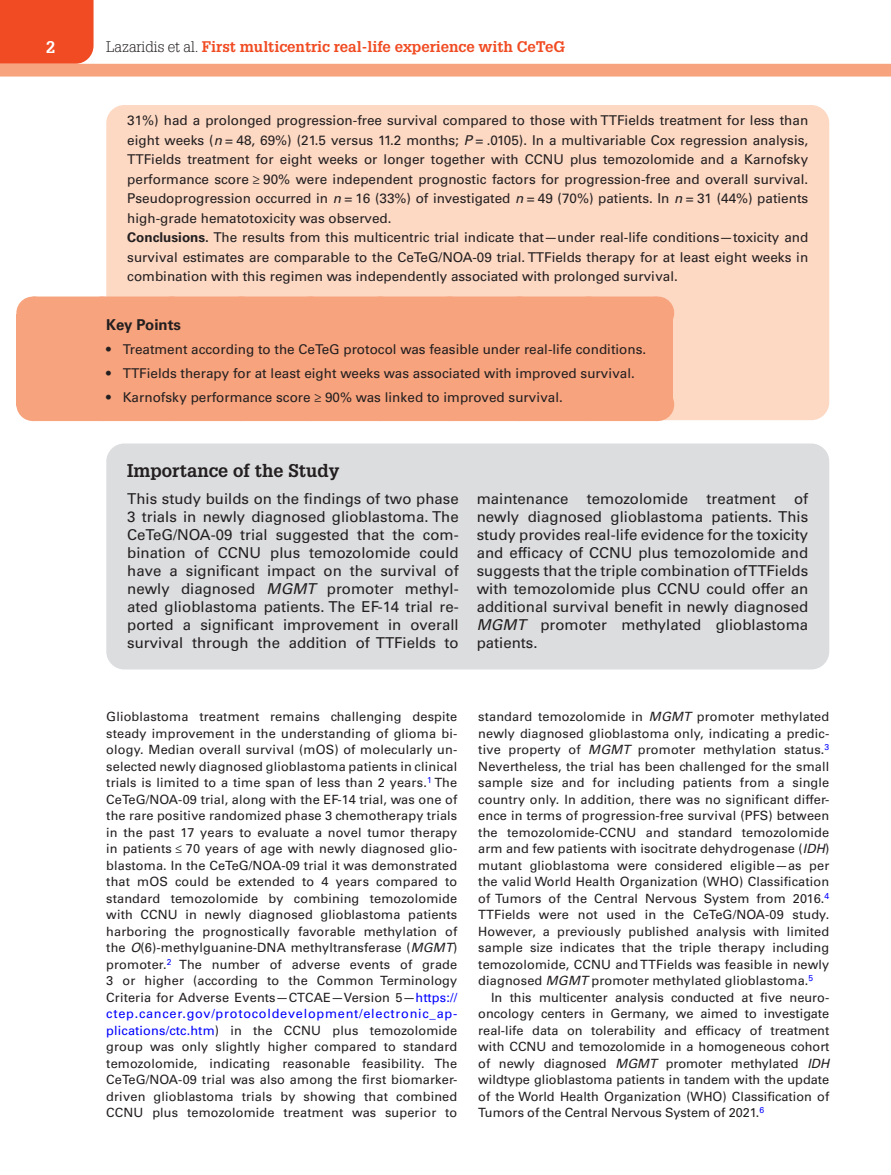
<style>
.page{position:relative;width:891px;height:1175px;background:#fff}
.page>*{position:absolute;margin:0;border:0;box-sizing:border-box;transform-origin:0 0}
.t1{font:700 18px "Glypha LT Std";color:#231f20}
.t2{font:700 16.5px "Glypha LT Std";color:#fff}
.t3{font:15px/18px "Univers LT Std";color:#231f20;text-align:justify}
.t4{font:700 15px "Glypha LT Std";color:#f04b22}
.t5{font:700 15px "Univers LT Std";color:#231f20}
.t6{font:13.5px/19.5px "Univers LT Std";color:#231f20}
.t7{font:12.75px/16.5px "Univers LT Std";letter-spacing:.01em;color:#231f20;text-align:justify}
.s1{font-weight:300;color:#231f20}
.s2{font-style:italic}
.s3{font-weight:700}
.s4{color:#00f}
</style>
<div class="page">
<div style="left:0;top:0;width:94px;height:64px;background:#f04b22"></div>
<div style="left:0;top:64px;width:891px;height:12px;background:#f7a37d"></div>
<div style="left:106px;top:105px;width:723px;height:315px;background:#fdd8c3;border-radius:18px"></div>
<div style="left:16px;top:314px;width:657px;height:35px;background:#f7a37d"></div>
<div style="left:33px;top:296px;width:624px;height:33px;background:#f7a37d"></div>
<svg style="left:102px;top:296px;width:520px;height:1px"></svg>
<hr style="left:657px;top:296px;width:1px;height:33px;background:#f7a37d">
<div style="left:16px;top:330px;width:657px;height:41px;background:#f7a37d"></div>
<div style="left:16px;top:354px;width:657px;height:41px;background:#f7a37d"></div>
<div style="left:16px;top:378px;width:657px;height:27px;background:#f7a37d"></div>
<div style="left:33px;top:388px;width:624px;height:33px;background:#f7a37d"></div>
<hr style="left:657px;top:388px;width:1px;height:33px;background:#f7a37d">
<div style="left:106px;top:443px;width:723px;height:226px;background:#dcdddf;border-radius:18px"></div>
<p class="t2" style="left:46px;top:37px;width:11px">2</p>
<p class="t4" style="left:106px;top:37px;width:461px"><span class="s1">Lazaridis et al.</span> First multicentric real-life experience with CeTeG</p>
<p class="t6" style="left:127px;top:111px;width:683px">31%) had a prolonged progression-free survival compared to those with TTFields treatment for less than eight weeks (<span class="s2">n</span> = 48, 69%) (21.5 versus 11.2 months; <span class="s2">P</span> = .0105). In a multivariable Cox regression analysis, TTFields treatment for eight weeks or longer together with CCNU plus temozolomide and a Karnofsky performance score ≥ 90% were independent prognostic factors for progression-free and overall survival.<br>Pseudoprogression occurred in <span class="s2">n</span> = 16 (33%) of investigated <span class="s2">n</span> = 49 (70%) patients. In <span class="s2">n</span> = 31 (44%) patients high-grade hematotoxicity was observed.<br><span class="s3">Conclusions.</span> The results from this multicentric trial indicate that—under real-life conditions—toxicity and survival estimates are comparable to the CeTeG/NOA-09 trial. TTFields therapy for at least eight weeks in combination with this regimen was independently associated with prolonged survival.</p>
<p class="t5" style="left:106px;top:315px;width:76px">Key Points</p>
<p class="t6" style="left:106px;top:339px;width:541px">• Treatment according to the CeTeG protocol was feasible under real-life conditions.</p>
<p class="t6" style="left:106px;top:363px;width:530px">• TTFields therapy for at least eight weeks was associated with improved survival.</p>
<p class="t6" style="left:106px;top:387px;width:458px">• Karnofsky performance score ≥ 90% was linked to improved survival.</p>
<h1 class="t1" style="left:127px;top:460px;width:214px">Importance of the Study</h1>
<p class="t3" style="left:127px;top:490px;width:333px">This study builds on the findings of two phase 3 trials in newly diagnosed glioblastoma. The CeTeG/NOA-09 trial suggested that the com&shy;bination of CCNU plus temozolomide could have a significant impact on the survival of newly diagnosed <span class="s2">MGMT</span> promoter methyl&shy;ated glioblastoma patients. The EF-14 trial re&shy;ported a significant improvement in overall survival through the addition of TTFields to</p>
<p class="t3" style="left:477px;top:490px;width:333px">maintenance temozolomide treatment of newly diagnosed glioblastoma patients. This study provides real-life evidence for the toxicity and efficacy of CCNU plus temozolomide and suggests that the triple combination of TTFields with temozolomide plus CCNU could offer an additional survival benefit in newly diagnosed <span class="s2">MGMT</span> promoter methylated glioblastoma patients.</p>
<p class="t7" style="left:106px;top:708px;width:353px">Glioblastoma treatment remains challenging despite steady improvement in the understanding of glioma bi&shy;ology. Median overall survival (mOS) of molecularly un&shy;selected newly diagnosed glioblastoma patients in clinical trials is limited to a time span of less than 2 years.<sup>1</sup> The CeTeG/NOA-09 trial, along with the EF-14 trial, was one of the rare positive randomized phase 3 chemotherapy trials in the past 17 years to evaluate a novel tumor therapy in patients ≤ 70 years of age with newly diagnosed glio&shy;blastoma. In the CeTeG/NOA-09 trial it was demonstrated that mOS could be extended to 4 years compared to standard temozolomide by combining temozolomide with CCNU in newly diagnosed glioblastoma patients harboring the prognostically favorable methylation of the <span class="s2">O</span>(6)-methylguanine-DNA methyltransferase (<span class="s2">MGMT</span>) promoter.<sup>2</sup> The number of adverse events of grade 3 or higher (according to the Common Terminology Criteria for Adverse Events—CTCAE—Version 5—<span class="s4">https:// ctep.cancer.gov/protocoldevelopment/electronic_ap&shy;plications/ctc.htm</span>) in the CCNU plus temozolomide group was only slightly higher compared to standard temozolomide, indicating reasonable feasibility. The CeTeG/NOA-09 trial was also among the first biomarker&shy;driven glioblastoma trials by showing that combined CCNU plus temozolomide treatment was superior to</p>
<p class="t7" style="left:478px;top:708px;width:353px">standard temozolomide in <span class="s2">MGMT</span> promoter methylated newly diagnosed glioblastoma only, indicating a predic&shy;tive property of <span class="s2">MGMT</span> promoter methylation status.<sup>3<br></sup>Nevertheless, the trial has been challenged for the small sample size and for including patients from a single country only. In addition, there was no significant differ&shy;ence in terms of progression-free survival (PFS) between the temozolomide-CCNU and standard temozolomide arm and few patients with isocitrate dehydrogenase (<span class="s2">IDH</span>) mutant glioblastoma were considered eligible—as per the valid World Health Organization (WHO) Classification of Tumors of the Central Nervous System from 2016.<sup>4<br></sup>TTFields were not used in the CeTeG/NOA-09 study.<br>However, a previously published analysis with limited sample size indicates that the triple therapy including temozolomide, CCNU and TTFields was feasible in newly diagnosed <span class="s2">MGMT</span> promoter methylated glioblastoma.<sup>5</sup></p>
<p class="t7" style="left:478px;top:989px;width:353px;text-indent:13px">In this multicenter analysis conducted at five neuro&shy;oncology centers in Germany, we aimed to investigate real-life data on tolerability and efficacy of treatment with CCNU and temozolomide in a homogeneous cohort of newly diagnosed <span class="s2">MGMT</span> promoter methylated <span class="s2">IDH </span>wildtype glioblastoma patients in tandem with the update of the World Health Organization (WHO) Classification of Tumors of the Central Nervous System of 2021.<sup>6</sup></p>
</div>
